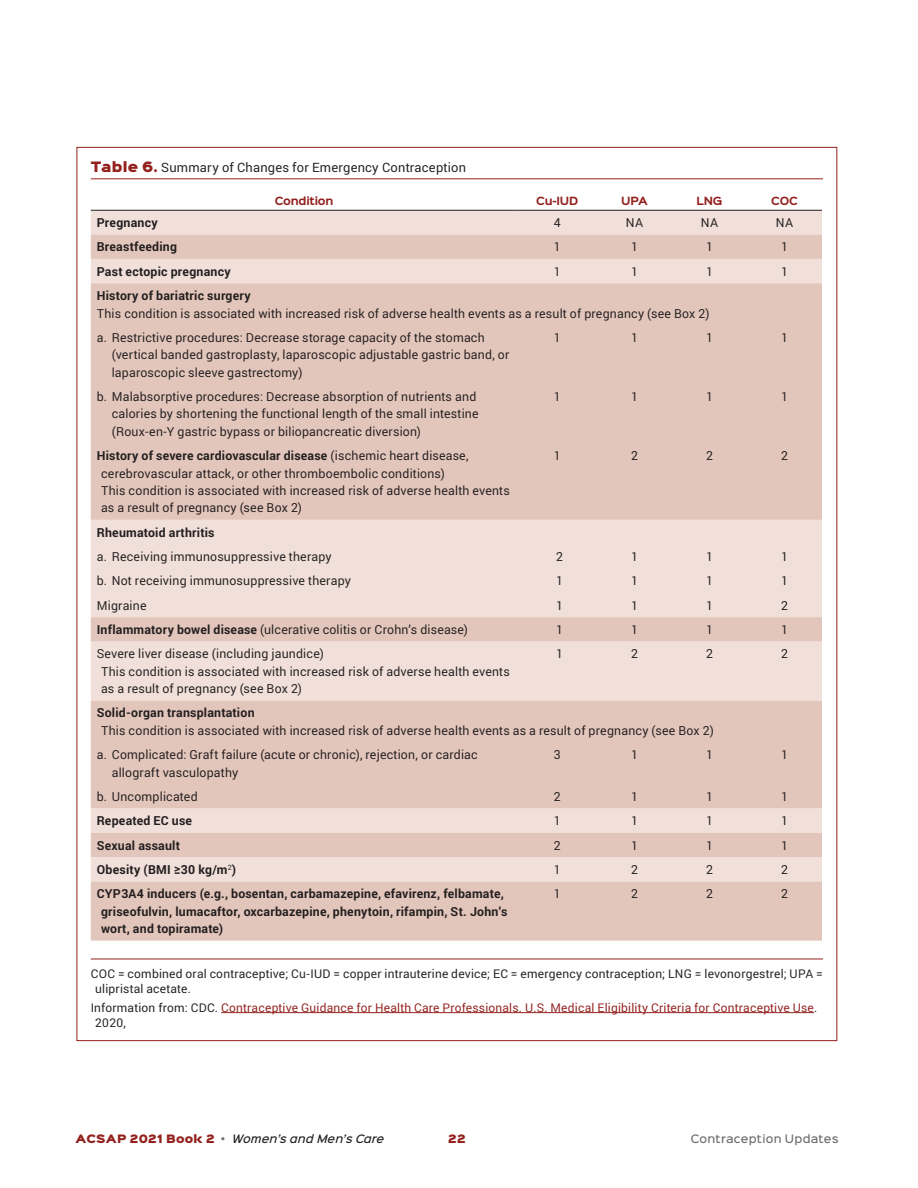
<style>
.page{position:relative;width:918px;height:1188px;background:#fff}
.page>*{position:absolute;margin:0;border:0;box-sizing:border-box;transform-origin:0 0}
.t1{font:12.9px "Roboto";letter-spacing:.015em;color:#231f20}
.t2{font:12.45px/17.4px "Roboto";letter-spacing:.015em;color:#231f20}
.t3{font:700 12.45px/17.4px "Roboto";letter-spacing:.015em;color:#231f20}
.t4{font:12px/15px "Roboto";letter-spacing:.02em;color:#231f20}
.t5{font:12px/15px "Roboto";letter-spacing:.015em;color:#93211e}
.t6{font:italic 500 10.5px "Sinkin Sans 500";letter-spacing:.015em;color:#231f20}
.t7{font:500 10.5px "Sinkin Sans 500";letter-spacing:.025em;color:#6c6d70}
.t8{font:10.5px "Sinkin Sans 900 X Black";color:#93211e}
.t9{font:700 10.2px "Sinkin Sans 700";letter-spacing:-.02em;color:#93211e}
.s1{font-family:"Sinkin Sans 900 X Black";color:#93211e}
.s2{font-weight:700}
.s3{color:#231f20}
.s4{font-family:"Sinkin Sans 900 X Black";font-weight:400;font-style:normal;color:#93211e}
.s5{font-style:normal;color:#6c6d70}
</style>
<div class="page">
<hr style="left:91px;top:178px;width:732px;height:1px;background:#93211e">
<div style="left:91px;top:211px;width:731px;height:24px;background:#f0e0d9"></div>
<svg style="left:91px;top:235px;width:731px;height:706px;background:#e7cec4"></svg>
<hr style="left:91px;top:210px;width:427px;height:1px;background:#231f20">
<hr style="left:522px;top:210px;width:75px;height:1px;background:#231f20">
<hr style="left:597px;top:210px;width:75px;height:1px;background:#231f20">
<hr style="left:672px;top:210px;width:75px;height:1px;background:#231f20">
<hr style="left:747px;top:210px;width:75px;height:1px;background:#231f20">
<hr style="left:91px;top:959px;width:732px;height:1px;background:#93211e">
<hr style="left:221px;top:1012px;width:593px;height:1px;background:#93211e">
<p class="t1" style="left:91px;top:158px;width:377px"><span class="s1">Table 6.</span> Summary of Changes for Emergency Contraception</p>
<p class="t9" style="left:275px;top:195px;width:60px">Condition</p>
<p class="t9" style="left:536px;top:195px;width:43px">Cu-IUD</p>
<p class="t9" style="left:621px;top:195px;width:28px">UPA</p>
<p class="t9" style="left:697px;top:195px;width:27px">LNG</p>
<p class="t9" style="left:771px;top:195px;width:28px">COC</p>
<p class="t3" style="left:97px;top:214px;width:62px">Pregnancy</p>
<p class="t2" style="left:554px;top:214px;width:8px">4</p>
<p class="t2" style="left:626px;top:214px;width:19px">NA</p>
<p class="t2" style="left:701px;top:214px;width:19px">NA</p>
<p class="t2" style="left:776px;top:214px;width:19px">NA</p>
<p class="t3" style="left:97px;top:238px;width:82px">Breastfeeding</p>
<p class="t2" style="left:554px;top:238px;width:8px">1</p>
<p class="t2" style="left:631px;top:238px;width:8px">1</p>
<p class="t2" style="left:706px;top:238px;width:8px">1</p>
<p class="t2" style="left:781px;top:238px;width:8px">1</p>
<p class="t3" style="left:97px;top:262px;width:135px">Past ectopic pregnancy</p>
<p class="t2" style="left:554px;top:262px;width:8px">1</p>
<p class="t2" style="left:631px;top:262px;width:8px">1</p>
<p class="t2" style="left:706px;top:262px;width:8px">1</p>
<p class="t2" style="left:781px;top:262px;width:8px">1</p>
<p class="t3" style="left:97px;top:287px;width:156px">History of bariatric surgery</p>
<p class="t2" style="left:97px;top:301px;width:614px;line-height:24.3px">This condition is associated with increased risk of adverse health events as a result of pregnancy (see Box 2) a. Restrictive procedures: Decrease storage capacity of the stomach</p>
<p class="t2" style="left:112px;top:346px;width:399px">(vertical banded gastroplasty, laparoscopic adjustable gastric band, or laparoscopic sleeve gastrectomy)</p>
<p class="t2" style="left:554px;top:328px;width:8px">1</p>
<p class="t2" style="left:631px;top:328px;width:8px">1</p>
<p class="t2" style="left:706px;top:328px;width:8px">1</p>
<p class="t2" style="left:781px;top:328px;width:8px">1</p>
<p class="t2" style="left:112px;top:387px;width:368px;text-indent:-15px">b. Malabsorptive procedures: Decrease absorption of nutrients and calories by shortening the functional length of the small intestine (Roux-en-Y gastric bypass or biliopancreatic diversion)</p>
<p class="t2" style="left:554px;top:387px;width:8px">1</p>
<p class="t2" style="left:631px;top:387px;width:8px">1</p>
<p class="t2" style="left:706px;top:387px;width:8px">1</p>
<p class="t2" style="left:781px;top:387px;width:8px">1</p>
<p class="t2" style="left:101px;top:447px;width:410px;text-indent:-4px"><span class="s2">History of severe cardiovascular disease</span> (ischemic heart disease, cerebrovascular attack, or other thromboembolic conditions)<br>This condition is associated with increased risk of adverse health events as a result of pregnancy (see Box 2)</p>
<p class="t2" style="left:554px;top:447px;width:8px">1</p>
<p class="t2" style="left:631px;top:447px;width:8px">2</p>
<p class="t2" style="left:706px;top:447px;width:8px">2</p>
<p class="t2" style="left:781px;top:447px;width:8px">2</p>
<p class="t3" style="left:97px;top:523px;width:119px">Rheumatoid arthritis</p>
<p class="t2" style="left:97px;top:547px;width:236px">a. Receiving immunosuppressive therapy</p>
<p class="t2" style="left:556px;top:547px;width:8px">2</p>
<p class="t2" style="left:631px;top:547px;width:8px">1</p>
<p class="t2" style="left:706px;top:547px;width:8px">1</p>
<p class="t2" style="left:781px;top:547px;width:8px">1</p>
<p class="t2" style="left:97px;top:572px;width:256px">b. Not receiving immunosuppressive therapy</p>
<p class="t2" style="left:556px;top:572px;width:8px">1</p>
<p class="t2" style="left:631px;top:572px;width:8px">1</p>
<p class="t2" style="left:706px;top:572px;width:8px">1</p>
<p class="t2" style="left:781px;top:572px;width:8px">1</p>
<p class="t2" style="left:97px;top:596px;width:51px">Migraine</p>
<p class="t2" style="left:556px;top:596px;width:8px">1</p>
<p class="t2" style="left:631px;top:596px;width:8px">1</p>
<p class="t2" style="left:706px;top:596px;width:8px">1</p>
<p class="t2" style="left:781px;top:596px;width:8px">2</p>
<p class="t2" style="left:97px;top:620px;width:373px"><span class="s2">Inflammatory bowel disease</span> (ulcerative colitis or Crohn’s disease)</p>
<p class="t2" style="left:556px;top:620px;width:8px">1</p>
<p class="t2" style="left:631px;top:620px;width:8px">1</p>
<p class="t2" style="left:706px;top:620px;width:8px">1</p>
<p class="t2" style="left:781px;top:620px;width:8px">1</p>
<p class="t2" style="left:101px;top:645px;width:410px;text-indent:-4px">Severe liver disease (including jaundice)<br>This condition is associated with increased risk of adverse health events as a result of pregnancy (see Box 2)</p>
<p class="t2" style="left:556px;top:645px;width:8px">1</p>
<p class="t2" style="left:631px;top:645px;width:8px">2</p>
<p class="t2" style="left:706px;top:645px;width:8px">2</p>
<p class="t2" style="left:781px;top:645px;width:8px">2</p>
<p class="t3" style="left:97px;top:704px;width:159px">Solid-organ transplantation</p>
<p class="t2" style="left:97px;top:718px;width:619px;line-height:24.3px;text-indent:4px">This condition is associated with increased risk of adverse health events as a result of pregnancy (see Box 2) a. Complicated: Graft failure (acute or chronic), rejection, or cardiac</p>
<p class="t2" style="left:112px;top:763px;width:128px">allograft vasculopathy</p>
<p class="t2" style="left:554px;top:746px;width:8px">3</p>
<p class="t2" style="left:631px;top:746px;width:8px">1</p>
<p class="t2" style="left:706px;top:746px;width:8px">1</p>
<p class="t2" style="left:781px;top:746px;width:8px">1</p>
<p class="t2" style="left:97px;top:787px;width:102px">b. Uncomplicated</p>
<p class="t2" style="left:554px;top:787px;width:8px">2</p>
<p class="t2" style="left:631px;top:787px;width:8px">1</p>
<p class="t2" style="left:706px;top:787px;width:8px">1</p>
<p class="t2" style="left:781px;top:787px;width:8px">1</p>
<p class="t3" style="left:97px;top:812px;width:97px">Repeated EC use</p>
<p class="t2" style="left:554px;top:812px;width:8px">1</p>
<p class="t2" style="left:631px;top:812px;width:8px">1</p>
<p class="t2" style="left:706px;top:812px;width:8px">1</p>
<p class="t2" style="left:781px;top:812px;width:8px">1</p>
<p class="t3" style="left:97px;top:836px;width:85px">Sexual assault</p>
<p class="t2" style="left:554px;top:836px;width:8px">2</p>
<p class="t2" style="left:631px;top:836px;width:8px">1</p>
<p class="t2" style="left:706px;top:836px;width:8px">1</p>
<p class="t2" style="left:781px;top:836px;width:8px">1</p>
<p class="t3" style="left:97px;top:860px;width:141px">Obesity (BMI ≥30 kg/m<sup>2</sup>)</p>
<p class="t2" style="left:554px;top:860px;width:8px">1</p>
<p class="t2" style="left:631px;top:860px;width:8px">2</p>
<p class="t2" style="left:706px;top:860px;width:8px">2</p>
<p class="t2" style="left:781px;top:860px;width:8px">2</p>
<p class="t3" style="left:101px;top:885px;width:408px;text-indent:-4px">CYP3A4 inducers (e.g., bosentan, carbamazepine, efavirenz, felbamate, griseofulvin, lumacaftor, oxcarbazepine, phenytoin, rifampin, St. John’s wort, and topiramate)</p>
<p class="t2" style="left:554px;top:885px;width:8px">1</p>
<p class="t2" style="left:631px;top:885px;width:8px">2</p>
<p class="t2" style="left:706px;top:885px;width:8px">2</p>
<p class="t2" style="left:781px;top:885px;width:8px">2</p>
<p class="t4" style="left:95px;top:966px;width:729px;text-indent:-4px">COC = combined oral contraceptive; Cu-IUD = copper intrauterine device; EC = emergency contraception; LNG = levonorgestrel; UPA = ulipristal acetate.</p>
<p class="t5" style="left:95px;top:1000px;width:724px;text-indent:-5px"><span class="s3">Information from: CDC.</span> Contraceptive Guidance for Health Care Professionals. U.S. Medical Eligibility Criteria for Contraceptive Use<span class="s3">.<br>2020,</span></p>
<p class="t6" style="left:76px;top:1130px;width:310px"><span class="s4">ACSAP 2021 Book 2</span> <span class="s5">•</span> Women’s and Men’s Care</p>
<p class="t8" style="left:448px;top:1133px;width:19px">22</p>
<p class="t7" style="left:691px;top:1130px;width:149px">Contraception Updates</p>
</div>
